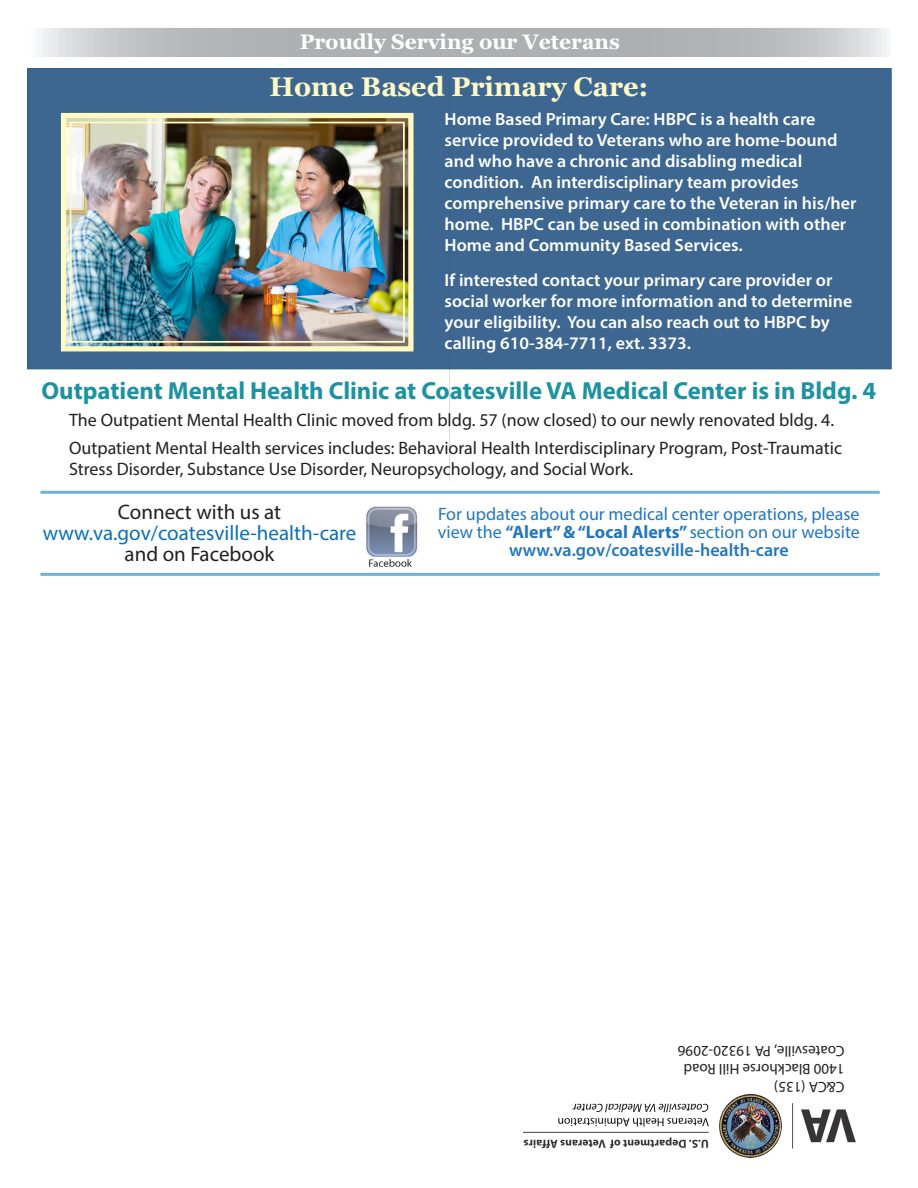
<style>
.page{position:relative;width:918px;height:1188px;background:#fff}
.page>*{position:absolute;margin:0;border:0;box-sizing:border-box;transform-origin:0 0}
.eagle-regular{font:700 27px "Georgia";color:#fffac6}
.eagle-regular-2{font:700 24.75px "Myriad Pro";color:#1e92a0}
.Paragraph_Style_basi{font:21px/21px "Myriad Pro";color:#0970b9;text-align:center}
.t1{font:700 21px "Georgia";color:#fff}
.Paragraph_Style_basi-2{font:18px/21px "Myriad Pro";color:#231f20}
.Paragraph_Style_basi-3{font:18px/18px "Myriad Pro";color:#2277bd}
.Paragraph_Style_basi-4{font:600 18px "Myriad Pro";color:#2277bd}
.eagle-regular-3{font:600 17.7px/21px "Myriad Pro";color:#fff}
.t2{font:15px "Myriad Pro";color:#231f20}
.s1{color:#231f20}
.s2{font-weight:700}
</style>
<div class="page">
<svg style="left:41px;top:31px;width:847px;height:23px;background:#b9babb"></svg>
<div style="left:27px;top:28px;width:864px;height:29px;border:2px solid #fff"></div>
<img style="left:366px;top:506px;width:52px;height:61px">
<img style="left:524px;top:1094px;width:331px;height:63px">
<hr style="left:40px;top:491px;width:840px;height:3px;background:#70b2d7">
<hr style="left:40px;top:573px;width:840px;height:3px;background:#70b2d7">
<div style="left:27px;top:68px;width:865px;height:301px;background:#3d6791;border:2px solid #003d71"></div>
<img style="left:61px;top:112px;width:353px;height:240px">
<div style="left:70px;top:122px;width:335px;height:221px;border:2px solid #fffac0"></div>
<p class="t1" style="left:300px;top:28px;width:322px">Proudly Serving our Veterans</p>
<p class="eagle-regular" style="left:269px;top:70px;width:381px">Home Based Primary Care:</p>
<p class="eagle-regular-3" style="left:445px;top:109px;width:413px">Home Based Primary Care: HBPC is a health care service provided to Veterans who are home-bound and who have a chronic and disabling medical condition. An interdisciplinary team provides comprehensive primary care to the Veteran in his/her home. HBPC can be used in combination with other Home and Community Based Services.</p>
<p class="eagle-regular-3" style="left:445px;top:269px;width:409px">If interested contact your primary care provider or social worker for more information and to determine your eligibility. You can also reach out to HBPC by calling 610-384-7711, ext. 3373.</p>
<p class="eagle-regular-2" style="left:41px;top:374px;width:836px">Outpatient Mental Health Clinic at Coatesville VA Medical Center is in Bldg. 4</p>
<p class="Paragraph_Style_basi-2" style="left:69px;top:409px;width:767px">The Outpatient Mental Health Clinic moved from bldg. 57 (now closed) to our newly renovated bldg. 4.</p>
<p class="Paragraph_Style_basi-2" style="left:69px;top:437px;width:774px">Outpatient Mental Health services includes: Behavioral Health Interdisciplinary Program, Post-Traumatic<br>Stress Disorder, Substance Use Disorder, Neuropsychology, and Social Work.</p>
<p class="Paragraph_Style_basi" style="left:43px;top:501px;width:315px"><span class="s1">Connect with us at </span>www.va.gov/coatesville-health-care <span class="s1">and on Facebook</span></p>
<p class="Paragraph_Style_basi-3" style="left:438px;top:505px;width:423px">For updates about our medical center operations, please view the <span class="s2">“Alert” &amp; “Local Alerts”</span> section on our website</p>
<p class="Paragraph_Style_basi-4" style="left:509px;top:539px;width:281px">www.va.gov/coatesville-health-care</p>
<p class="t2" style="left:845px;top:1060px;width:168px;rotate:-180deg">Coatesville, PA 19320-2096</p>
<p class="t2" style="left:845px;top:1078px;width:162px;rotate:-180deg">1400 Blackhorse Hill Road</p>
<p class="t2" style="left:845px;top:1096px;width:72px;rotate:-180deg">C&amp;CA (135)</p>
</div>
